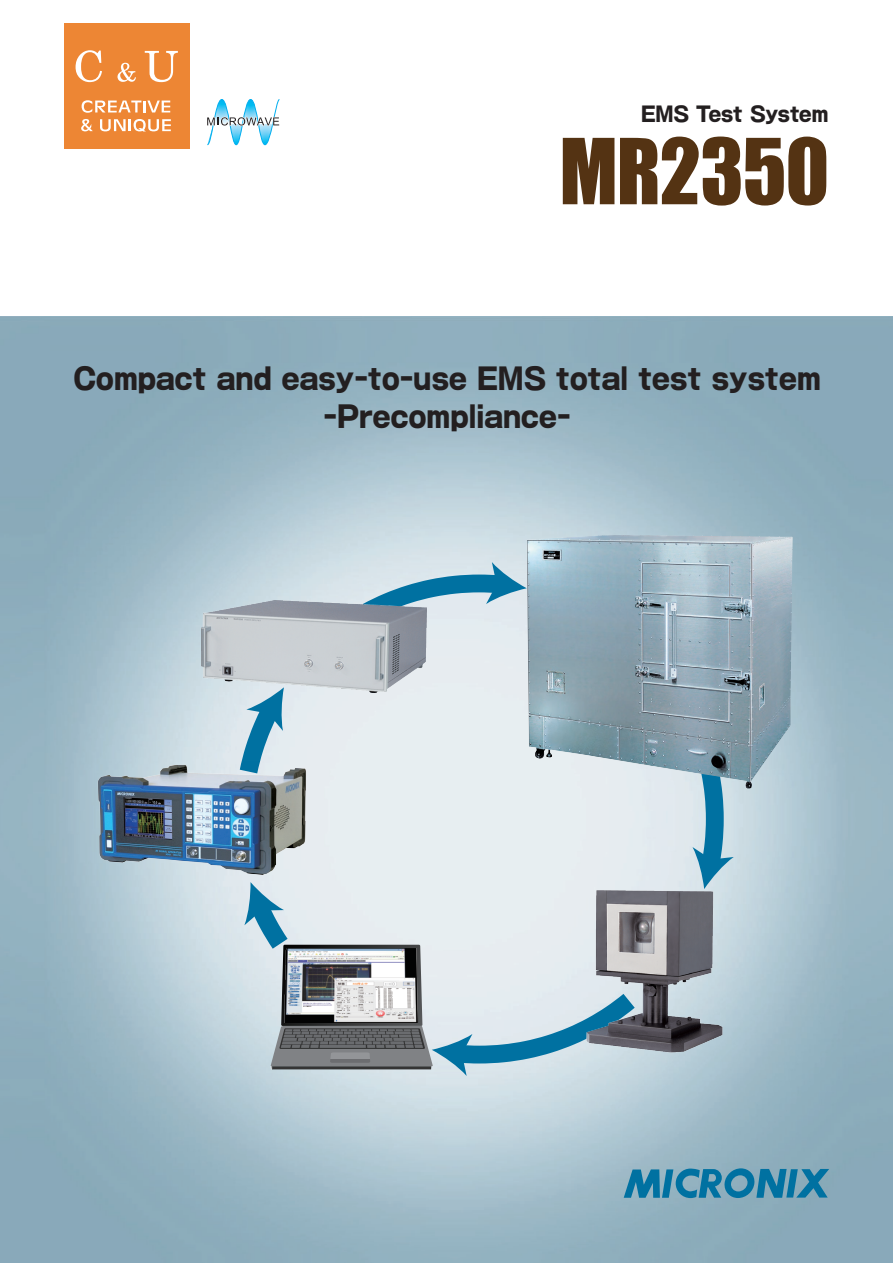
<style>
.page{position:relative;width:893px;height:1263px;background:#fff}
.page>*{position:absolute;margin:0;border:0;box-sizing:border-box;transform-origin:0 0}
.t1{font:84px "Impact";letter-spacing:-.01em;color:#543313}
.t2{font:700 30px/38.5px "VDL V7 Gothic Extra";color:#231f20;text-align:center}
.t3{font:700 21px "VDL V7 Gothic Extra";letter-spacing:-.01em;color:#231f20}
</style>
<div class="page">
<img style="left:0;top:317px;width:893px;height:946px">
<div style="left:64px;top:23px;width:126px;height:126px;background:#ed8634"></div>
<svg style="left:76px;top:50px;width:26px;height:32px"></svg>
<svg style="left:118px;top:63px;width:18px;height:19px"></svg>
<svg style="left:145px;top:51px;width:33px;height:31px"></svg>
<svg style="left:82px;top:100px;width:88px;height:13px"></svg>
<svg style="left:81px;top:119px;width:12px;height:12px"></svg>
<svg style="left:100px;top:119px;width:71px;height:12px"></svg>
<svg style="left:207px;top:99px;width:73px;height:46px"></svg>
<svg style="left:624px;top:1168px;width:205px;height:30px"></svg>
<svg style="left:689px;top:789px;width:45px;height:99px"></svg>
<svg style="left:343px;top:562px;width:184px;height:74px"></svg>
<svg style="left:227px;top:692px;width:67px;height:68px"></svg>
<img style="left:527px;top:534px;width:266px;height:255px">
<img style="left:654px;top:888px;width:84px;height:166px">
<img style="left:96px;top:760px;width:213px;height:118px">
<img style="left:201px;top:601px;width:226px;height:91px">
<svg style="left:236px;top:882px;width:418px;height:194px"></svg>
<img style="left:285px;top:948px;width:133px;height:74px">
<p class="t3" style="left:641px;top:100px;width:189px">EMS Test System</p>
<h1 class="t1" style="left:559px;top:106px;width:271px">MR2350</h1>
<p class="t2" style="left:74px;top:358px;width:749px">Compact and easy-to-use EMS total test system -Precompliance-</p>
</div>
